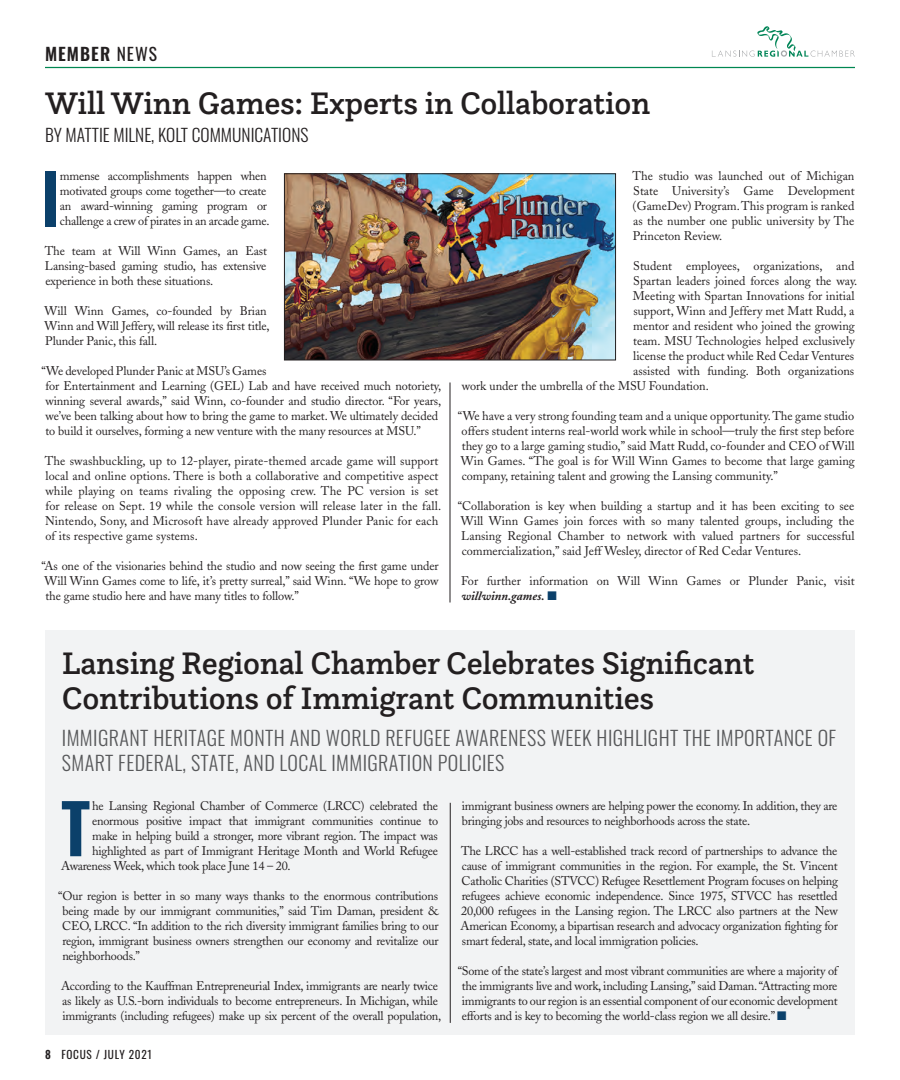
<style>
.page{position:relative;width:900px;height:1080px;background:#fff}
.page>*{position:absolute;margin:0;border:0;box-sizing:border-box;transform-origin:0 0}
.t1{font:600 68px "Oswald";color:#0b406a}
.t2{font:500 32.5px/35px "Questa Slab";letter-spacing:-.01em;color:#231f20}
.t3{font:300 20px/25px "Oswald";letter-spacing:.02em;color:#57585a}
.t4{font:300 17.5px "Oswald";color:#231f20}
.t5{font:600 17.5px "Oswald";letter-spacing:.06em;color:#231f20}
.t6{font:12.5px/15px "Adobe Caslon";letter-spacing:-.01em;color:#231f20;text-align:justify}
.t7{font:12.5px/15px "Adobe Caslon";letter-spacing:.01em;color:#231f20}
.t8{font:11.25px "Oswald";letter-spacing:.06em;color:#231f20}
.s1{font-weight:400}
.s2{font-weight:700;font-style:italic}
.s3{color:#0b406a}
.s4{font-weight:600}
</style>
<div class="page">
<div style="left:45px;top:630px;width:810px;height:404px;background:#f2f3f4"></div>
<hr style="left:45px;top:67px;width:810px;height:1px;background:#008751">
<svg style="left:712px;top:26px;width:143px;height:31px"></svg>
<hr style="left:450px;top:803px;width:1px;height:220px;background:#231f20">
<img style="left:286px;top:175px;width:328px;height:183px">
<div style="left:284px;top:173px;width:332px;height:187px;border:1px solid #231f20"></div>
<hr style="left:450px;top:382px;width:1px;height:220px;background:#231f20">
<h3 class="t5" style="left:45px;top:45px;width:114px">MEMBER <span class="s1">NEWS</span></h3>
<h2 class="t2" style="left:45px;top:85px;width:607px">Will Winn Games: Experts in Collaboration</h2>
<h3 class="t4" style="left:45px;top:119px;width:265px">BY MATTIE MILNE, KOLT COMMUNICATIONS</h3>
<h1 class="t1" style="left:41px;top:163px;width:21px">I</h1>
<p class="t6" style="left:60px;top:168px;width:211px;text-align:left">mmense accomplishments happen when motivated groups come together—to create an award-winning gaming program or challenge a crew of pirates in an arcade game.</p>
<p class="t6" style="left:45px;top:243px;width:224px">The team at Will Winn Games, an East Lansing-based gaming studio, has extensive experience in both these situations.</p>
<p class="t6" style="left:45px;top:303px;width:227px;text-align:left">Will Winn Games, co-founded by Brian<br>Winn and Will Jeffery, will release its first title,<br>Plunder Panic, this fall.</p>
<p class="t6" style="left:45px;top:363px;width:397px;text-align:left;text-indent:-4px">“We developed Plunder Panic at MSU’s Games<br>for Entertainment and Learning (GEL) Lab and have received much notoriety, winning several awards,” said Winn, co-founder and studio director. “For years, we’ve been talking about how to bring the game to market. We ultimately decided to build it ourselves, forming a new venture with the many resources at MSU.”</p>
<p class="t7" style="left:45px;top:453px;width:398px">The swashbuckling, up to 12-player, pirate-themed arcade game will support local and online options. There is both a collaborative and competitive aspect while playing on teams rivaling the opposing crew. The PC version is set for release on Sept. 19 while the console version will release later in the fall.<br>Nintendo, Sony, and Microsoft have already approved Plunder Panic for each of its respective game systems.</p>
<p class="t6" style="left:41px;top:558px;width:399px">“As one of the visionaries behind the studio and now seeing the first game under Will Winn Games come to life, it’s pretty surreal,” said Winn. “We hope to grow the game studio here and have many titles to follow.”</p>
<p class="t6" style="left:633px;top:168px;width:224px">The studio was launched out of Michigan State University’s Game Development (GameDev) Program. This program is ranked as the number one public university by The Princeton Review.</p>
<p class="t6" style="left:633px;top:258px;width:223px">Student employees, organizations, and</p>
<p class="t6" style="left:633px;top:273px;width:226px">Spartan leaders joined forces along the way.</p>
<p class="t6" style="left:633px;top:288px;width:223px">Meeting with Spartan Innovations for initial</p>
<p class="t6" style="left:633px;top:303px;width:223px">support, Winn and Jeffery met Matt Rudd, a</p>
<p class="t6" style="left:633px;top:318px;width:223px">mentor and resident who joined the growing</p>
<p class="t6" style="left:633px;top:333px;width:223px">team. MSU Technologies helped exclusively</p>
<p class="t6" style="left:633px;top:348px;width:223px">license the product while Red Cedar Ventures</p>
<p class="t6" style="left:633px;top:363px;width:223px">assisted with funding. Both organizations</p>
<p class="t6" style="left:462px;top:378px;width:249px">work under the umbrella of the MSU Foundation.</p>
<p class="t6" style="left:458px;top:408px;width:399px">“We have a very strong founding team and a unique opportunity. The game studio offers student interns real-world work while in school—truly the first step before they go to a large gaming studio,” said Matt Rudd, co-founder and CEO of Will Win Games. “The goal is for Will Winn Games to become that large gaming company, retaining talent and growing the Lansing community.”</p>
<p class="t6" style="left:458px;top:498px;width:398px">“Collaboration is key when building a startup and it has been exciting to see Will Winn Games join forces with so many talented groups, including the Lansing Regional Chamber to network with valued partners for successful commercialization,” said Jeff Wesley, director of Red Cedar Ventures.</p>
<p class="t6" style="left:461px;top:573px;width:395px">For further information on Will Winn Games or Plunder Panic, visit <span class="s2">willwinn.games.</span> <span class="s3">■</span></p>
<h2 class="t2" style="left:62px;top:645px;width:694px">Lansing Regional Chamber Celebrates Significant<br>Contributions of Immigrant Communities</h2>
<h3 class="t3" style="left:62px;top:723px;width:776px">IMMIGRANT HERITAGE MONTH AND WORLD REFUGEE AWARENESS WEEK HIGHLIGHT THE IMPORTANCE OF<br>SMART FEDERAL, STATE, AND LOCAL IMMIGRATION POLICIES</h3>
<h1 class="t1" style="left:61px;top:793px;width:31px">T</h1>
<p class="t6" style="left:92px;top:798px;width:347px">he Lansing Regional Chamber of Commerce (LRCC) celebrated the</p>
<p class="t6" style="left:92px;top:813px;width:347px">enormous positive impact that immigrant communities continue to</p>
<p class="t6" style="left:92px;top:828px;width:347px">make in helping build a stronger, more vibrant region. The impact was</p>
<p class="t6" style="left:92px;top:843px;width:347px">highlighted as part of Immigrant Heritage Month and World Refugee</p>
<p class="t6" style="left:61px;top:858px;width:231px">Awareness Week, which took place June 14 – 20.</p>
<p class="t6" style="left:62px;top:888px;width:378px;text-indent:-4px">“Our region is better in so many ways thanks to the enormous contributions being made by our immigrant communities,” said Tim Daman, president &amp; CEO, LRCC. “In addition to the rich diversity immigrant families bring to our region, immigrant business owners strengthen our economy and revitalize our neighborhoods.”</p>
<p class="t6" style="left:61px;top:978px;width:382px;text-align:left">According to the Kauffman Entrepreneurial Index, immigrants are nearly twice as likely as U.S.-born individuals to become entrepreneurs. In Michigan, while immigrants (including refugees) make up six percent of the overall population,</p>
<p class="t8" style="left:45px;top:1044px;width:108px"><span class="s4">8</span> FOCUS / JULY 2021</p>
<p class="t6" style="left:462px;top:798px;width:377px">immigrant business owners are helping power the economy. In addition, they are bringing jobs and resources to neighborhoods across the state.</p>
<p class="t6" style="left:461px;top:843px;width:379px">The LRCC has a well-established track record of partnerships to advance the cause of immigrant communities in the region. For example, the St. Vincent Catholic Charities (STVCC) Refugee Resettlement Program focuses on helping refugees achieve economic independence. Since 1975, STVCC has resettled 20,000 refugees in the Lansing region. The LRCC also partners at the New American Economy, a bipartisan research and advocacy organization fighting for smart federal, state, and local immigration policies.</p>
<p class="t6" style="left:462px;top:963px;width:378px;text-indent:-4px">“Some of the state’s largest and most vibrant communities are where a majority of the immigrants live and work, including Lansing,” said Daman. “Attracting more immigrants to our region is an essential component of our economic development efforts and is key to becoming the world-class region we all desire.” <span class="s3">■</span></p>
</div>
